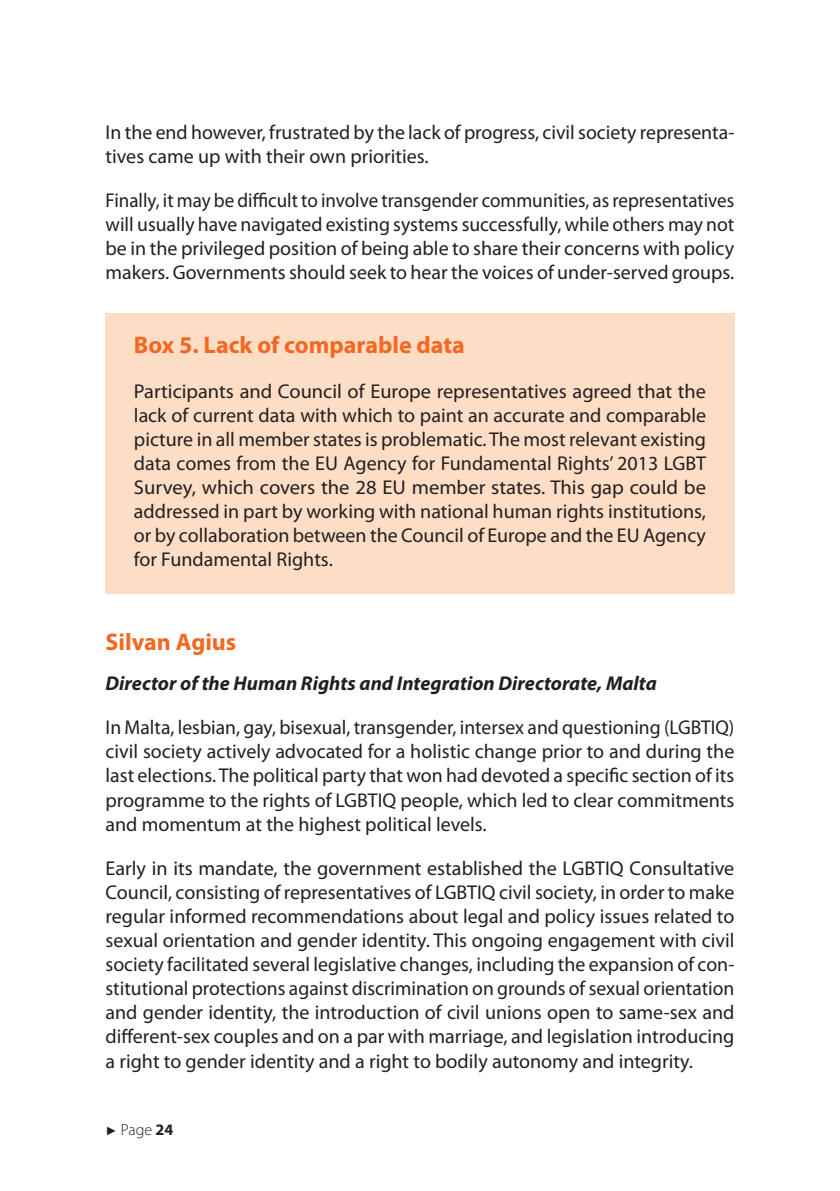
<style>
.page{position:relative;width:840px;height:1191px;background:#fff}
.page>*{position:absolute;margin:0;border:0;box-sizing:border-box;transform-origin:0 0}
.t1{font:700 24px "Myriad Pro";color:#f36821}
.t2{font:20px/24px "Myriad Pro";color:#231f20;text-align:justify}
.t3{font:20px/24px "Myriad Pro";color:#231f20;text-align:justify;scale:.95 1}
.t4{font:italic 700 20px "Myriad Pro";color:#231f20}
.t5{font:300 16px "Myriad Pro";color:#231f20}
.s1{font-family:"Arial";font-weight:400;font-size:12px}
.s2{font-weight:700}
</style>
<div class="page">
<div style="left:105px;top:313px;width:629px;height:281px;background:#fdddc6"></div>
<p class="t2" style="left:105px;top:119px;width:630px">In the end however, frustrated by the lack of progress, civil society representa&shy;tives came up with their own priorities.</p>
<p class="t3" style="left:105px;top:188px;width:663px">Finally, it may be difficult to involve transgender communities, as representatives will usually have navigated existing systems successfully, while others may not be in the privileged position of being able to share their concerns with policy makers. Governments should seek to hear the voices of under-served groups.</p>
<p class="t1" style="left:134px;top:329px;width:332px">Box 5. Lack of comparable data</p>
<p class="t2" style="left:134px;top:378px;width:573px">Participants and Council of Europe representatives agreed that the lack of current data with which to paint an accurate and comparable picture in all member states is problematic. The most relevant existing data comes from the EU Agency for Fundamental Rights’ 2013 LGBT Survey, which covers the 28 EU member states. This gap could be addressed in part by working with national human rights institutions, or by collaboration between the Council of Europe and the EU Agency for Fundamental Rights.</p>
<p class="t1" style="left:105px;top:626px;width:132px">Silvan Agius</p>
<p class="t4" style="left:105px;top:670px;width:552px">Director of the Human Rights and Integration Directorate, Malta</p>
<p class="t2" style="left:105px;top:715px;width:630px">In Malta, lesbian, gay, bisexual, transgender, intersex and questioning (LGBTIQ) civil society actively advocated for a holistic change prior to and during the last elections. The political party that won had devoted a specific section of its programme to the rights of LGBTIQ people, which led to clear commitments and momentum at the highest political levels.</p>
<p class="t2" style="left:105px;top:856px;width:630px">Early in its mandate, the government established the LGBTIQ Consultative Council, consisting of representatives of LGBTIQ civil society, in order to make regular informed recommendations about legal and policy issues related to sexual orientation and gender identity. This ongoing engagement with civil society facilitated several legislative changes, including the expansion of con&shy;stitutional protections against discrimination on grounds of sexual orientation and gender identity, the introduction of civil unions open to same-sex and different-sex couples and on a par with marriage, and legislation introducing a right to gender identity and a right to bodily autonomy and integrity.</p>
<p class="t5" style="left:105px;top:1120px;width:69px"><span class="s1">►</span> Page <span class="s2">24</span></p>
</div>
